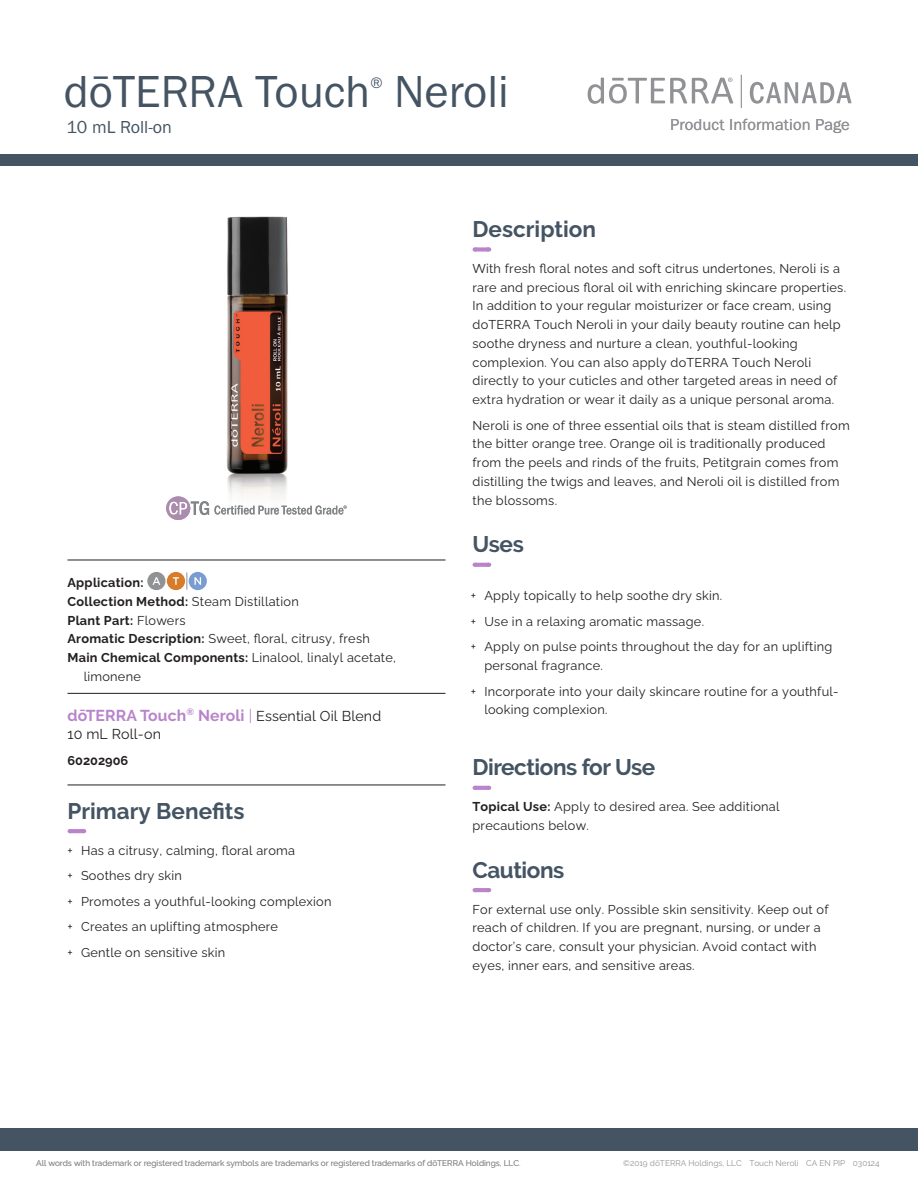
<style>
.page{position:relative;width:918px;height:1188px;background:#fff}
.page>*{position:absolute;margin:0;border:0;box-sizing:border-box;transform-origin:0 0}
.Main_Title{font:46.5px "Franklin Gothic URW Boo";color:#445463}
.Directions____body{font:700 22.5px "Raleway";letter-spacing:-.02em;color:#445463}
.Header__Sanctuary_dash{font:700 22.5px "Ralewayd T";color:#445463}
.Directions____body-2{font:700 22.5px "Ralewayd T";color:#445463}
.Product_Descriptor_Title_Italic{font:18px "Franklin Gothic URW Boo";color:#445463}
.t1{font:16.5px "Franklin Gothic URW Boo";letter-spacing:.01em;color:#919295}
.Tag_Title_Italic___Rule{font:700 15.75px "Raleway";letter-spacing:.01em;color:#b984ca}
.Main_Title-2{font:15.75px "Franklin Gothic URW Boo";color:#445463}
.Tag_Title_Italic___Rule-2{font:14.25px "Ralewayd T";letter-spacing:.01em;color:#231f20}
.Directions____body-3{font:12.75px/18.8px "Ralewayd T";letter-spacing:.02em;color:#231f20}
.Body{font:12.75px/18.8px "Ralewayd T";letter-spacing:.02em;color:#231f20}
.Oil_Attributes_Panel{font:12.75px/18.8px "Ralewayd T";letter-spacing:.02em;color:#231f20}
.Oil_Attributes_Panel-2{font:700 12.75px "Ralewayd T";letter-spacing:.02em;color:#231f20}
.Oil_Attributes_Top___Rule{font:700 12.75px "Ralewayd T";letter-spacing:.02em;color:#231f20}
.Tag_SKU__Bottom_Rule{font:700 12.75px "Ralewayd T";color:#231f20}
.Footer_Left{font:8.25px "Ralewayd T";color:#919295}
.Footer_Right{font:8.25px "Ralewayd T";color:#919295}
.s1{font-weight:400}
.s2{font-weight:700}
.s3{font-family:"Ralewayd T";font-weight:400}
.s4{font-family:"Ralewayd T";font-weight:400;font-size:14.25px;color:#231f20}
</style>
<div class="page">
<svg style="left:750px;top:82px;width:102px;height:22px"></svg>
<svg style="left:588px;top:78px;width:145px;height:26px"></svg>
<hr style="left:741px;top:75px;width:1px;height:33px;background:#919295">
<svg style="left:475px;top:247px;width:14px;height:5px"></svg>
<svg style="left:475px;top:563px;width:14px;height:4px"></svg>
<svg style="left:475px;top:786px;width:14px;height:4px"></svg>
<svg style="left:475px;top:888px;width:14px;height:4px"></svg>
<hr style="left:68px;top:560px;width:378px;height:1px;background:#231f20">
<hr style="left:68px;top:693px;width:378px;height:1px;background:#231f20">
<hr style="left:68px;top:785px;width:378px;height:1px;background:#231f20">
<svg style="left:70px;top:829px;width:14px;height:4px"></svg>
<svg style="left:186px;top:572px;width:1px;height:18px"></svg>
<div style="left:147px;top:572px;width:19px;height:18px;background:#919295;border-radius:50%"></div>
<svg style="left:152px;top:577px;width:8px;height:8px"></svg>
<div style="left:167px;top:572px;width:18px;height:18px;background:#d77c29;border-radius:50%"></div>
<svg style="left:173px;top:577px;width:6px;height:8px"></svg>
<div style="left:189px;top:572px;width:18px;height:18px;background:#799cd1;border-radius:50%"></div>
<svg style="left:194px;top:577px;width:7px;height:8px"></svg>
<img style="left:227px;top:216px;width:61px;height:280px">
<svg style="left:166px;top:496px;width:181px;height:24px"></svg>
<div style="left:0;top:155px;width:918px;height:11px;background:#445463"></div>
<div style="left:0;top:1128px;width:918px;height:23px;background:#445463"></div>
<p class="Main_Title" style="left:64px;top:63px;width:308px">dōTERRA Touch</p>
<p class="Main_Title-2" style="left:370px;top:73px;width:14px">®</p>
<p class="Main_Title" style="left:394px;top:63px;width:116px">Neroli</p>
<p class="Product_Descriptor_Title_Italic" style="left:66px;top:116px;width:107px">10 mL Roll-on</p>
<p class="t1" style="left:670px;top:114px;width:181px">Product Information Page</p>
<p class="Oil_Attributes_Top___Rule" style="left:68px;top:573px;width:78px">Application:</p>
<p class="Oil_Attributes_Panel-2" style="left:68px;top:592px;width:233px">Collection Method: <span class="s1">Steam Distillation</span></p>
<p class="Oil_Attributes_Panel-2" style="left:68px;top:610px;width:120px">Plant Part: <span class="s1">Flowers</span></p>
<p class="Oil_Attributes_Panel" style="left:68px;top:628px;width:304px"><span class="s2">Aromatic Description:</span> Sweet, floral, citrusy, fresh</p>
<p class="Oil_Attributes_Panel" style="left:84px;top:647px;width:314px;text-indent:-16px"><span class="s2">Main Chemical Components:</span> Linalool, linalyl acetate, limonene</p>
<p class="Tag_Title_Italic___Rule" style="left:68px;top:706px;width:315px">dōTERRA Touch<sup>®</sup> Neroli <span class="s3">|</span> <span class="s4">Essential Oil Blend</span></p>
<p class="Tag_Title_Italic___Rule-2" style="left:68px;top:722px;width:95px">10 mL Roll-on</p>
<p class="Tag_SKU__Bottom_Rule" style="left:68px;top:751px;width:62px">60202906</p>
<p class="Header__Sanctuary_dash" style="left:68px;top:793px;width:179px">Primary Benefits</p>
<p class="Directions____body-3" style="left:68px;top:839px;width:229px">+ Has a citrusy, calming, floral aroma</p>
<p class="Directions____body-3" style="left:68px;top:865px;width:116px">+ Soothes dry skin</p>
<p class="Directions____body-3" style="left:68px;top:890px;width:266px">+ Promotes a youthful-looking complexion</p>
<p class="Directions____body-3" style="left:68px;top:916px;width:212px">+ Creates an uplifting atmosphere</p>
<p class="Directions____body-3" style="left:68px;top:941px;width:159px">+ Gentle on sensitive skin</p>
<p class="Directions____body-2" style="left:472px;top:212px;width:125px">Description</p>
<p class="Directions____body-3" style="left:472px;top:258px;width:375px">With fresh floral notes and soft citrus undertones, Neroli is a rare and precious floral oil with enriching skincare properties.<br>In addition to your regular moisturizer or face cream, using doTERRA Touch Neroli in your daily beauty routine can help soothe dryness and nurture a clean, youthful-looking complexion. You can also apply doTERRA Touch Neroli directly to your cuticles and other targeted areas in need of extra hydration or wear it daily as a unique personal aroma.</p>
<p class="Directions____body-3" style="left:472px;top:414px;width:379px">Neroli is one of three essential oils that is steam distilled from the bitter orange tree. Orange oil is traditionally produced from the peels and rinds of the fruits, Petitgrain comes from distilling the twigs and leaves, and Neroli oil is distilled from the blossoms.</p>
<p class="Directions____body" style="left:472px;top:532px;width:53px">Uses</p>
<p class="Directions____body-3" style="left:471px;top:585px;width:253px">+ Apply topically to help soothe dry skin.</p>
<p class="Directions____body-3" style="left:471px;top:611px;width:235px">+ Use in a relaxing aromatic massage.</p>
<p class="Directions____body-3" style="left:484px;top:636px;width:349px;text-indent:-14px">+ Apply on pulse points throughout the day for an uplifting personal fragrance.</p>
<p class="Directions____body-3" style="left:484px;top:680px;width:356px;text-indent:-14px">+ Incorporate into your daily skincare routine for a youthful&shy;looking complexion.</p>
<p class="Directions____body" style="left:472px;top:755px;width:184px">Directions for Use</p>
<p class="Directions____body-3" style="left:472px;top:796px;width:309px"><span class="s2">Topical Use:</span> Apply to desired area. See additional precautions below.</p>
<p class="Directions____body" style="left:472px;top:857px;width:93px">Cautions</p>
<p class="Body" style="left:472px;top:898px;width:358px">For external use only. Possible skin sensitivity. Keep out of reach of children. If you are pregnant, nursing, or under a doctor’s care, consult your physician. Avoid contact with eyes, inner ears, and sensitive areas.</p>
<p class="Footer_Left" style="left:36px;top:1157px;width:486px">All words with trademark or registered trademark symbols are trademarks or registered trademarks of dōTERRA Holdings, LLC.</p>
<p class="Footer_Right" style="left:623px;top:1157px;width:258px">©2019 dōTERRA Holdings, LLC Touch Neroli CA EN PIP 030124</p>
</div>
